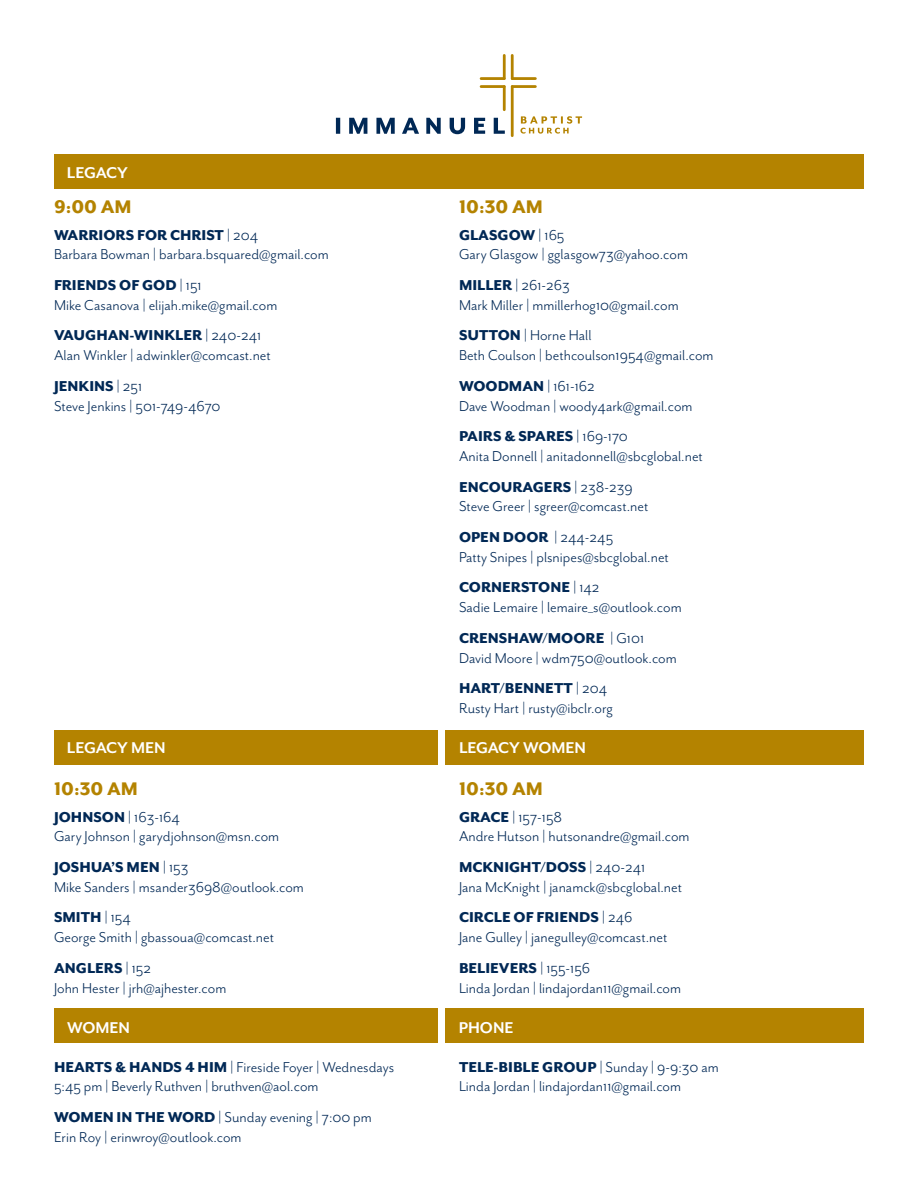
<style>
.page{position:relative;width:918px;height:1188px;background:#fff}
.page>*{position:absolute;margin:0;border:0;box-sizing:border-box;transform-origin:0 0}
.t1{font:800 21px "Mr Eaves San OT";color:#b48300}
.t2{font:700 18px "Mr Eaves Mod OT";color:#fff}
.t3{font:16.5px/19.8px "Mr Eaves San OT";color:#002855}
.t4{font:800 16.5px "Mr Eaves San OT";color:#002855}
.s1{font-weight:800}
.s2{font-weight:400}
</style>
<div class="page">
<svg style="left:336px;top:118px;width:169px;height:16px"></svg>
<hr style="left:503px;top:87px;width:3px;height:23px;background:#b48300">
<hr style="left:511px;top:87px;width:3px;height:49px;background:#b48300">
<hr style="left:503px;top:55px;width:3px;height:24px;background:#b48300">
<hr style="left:511px;top:55px;width:3px;height:24px;background:#b48300">
<hr style="left:481px;top:85px;width:23px;height:3px;background:#b48300">
<hr style="left:512px;top:85px;width:23px;height:3px;background:#b48300">
<hr style="left:481px;top:77px;width:23px;height:3px;background:#b48300">
<hr style="left:512px;top:77px;width:23px;height:3px;background:#b48300">
<svg style="left:520px;top:116px;width:62px;height:18px"></svg>
<div style="left:446px;top:730px;width:418px;height:35px;background:#b48300"></div>
<div style="left:54px;top:154px;width:810px;height:34px;background:#b48300"></div>
<div style="left:54px;top:730px;width:383px;height:35px;background:#b48300"></div>
<div style="left:446px;top:1008px;width:418px;height:35px;background:#b48300"></div>
<div style="left:54px;top:1008px;width:383px;height:35px;background:#b48300"></div>
<p class="t2" style="left:67px;top:162px;width:63px">LEGACY</p>
<p class="t1" style="left:54px;top:196px;width:79px">9:00 AM</p>
<p class="t3" style="left:54px;top:225px;width:276px"><span class="s1">WARRIORS FOR CHRIST</span> | 204<br>Barbara Bowman | barbara.bsquared@gmail.com</p>
<p class="t3" style="left:54px;top:275px;width:225px"><span class="s1">FRIENDS OF GOD</span> | 151<br>Mike Casanova | elijah.mike@gmail.com</p>
<p class="t3" style="left:54px;top:326px;width:218px"><span class="s1">VAUGHAN-WINKLER</span> | 240-241<br>Alan Winkler | adwinkler@comcast.net</p>
<p class="t3" style="left:54px;top:376px;width:168px"><span class="s1">JENKINS</span> | 251<br>Steve Jenkins | 501-749-4670</p>
<p class="t1" style="left:459px;top:196px;width:85px">10:30 AM</p>
<p class="t3" style="left:459px;top:225px;width:231px"><span class="s1">GLASGOW</span> | 165<br>Gary Glasgow | gglasgow73@yahoo.com</p>
<p class="t3" style="left:459px;top:275px;width:221px"><span class="s1">MILLER</span> | 261-263<br>Mark Miller | mmillerhog10@gmail.com</p>
<p class="t3" style="left:459px;top:326px;width:256px"><span class="s1">SUTTON</span> | Horne Hall<br>Beth Coulson | bethcoulson1954@gmail.com</p>
<p class="t3" style="left:459px;top:376px;width:137px"><span class="s1">WOODMAN</span> | 161-162</p>
<p class="t3" style="left:459px;top:396px;width:235px">Dave Woodman | woody4ark@gmail.com</p>
<p class="t4" style="left:459px;top:427px;width:170px">PAIRS &amp; SPARES <span class="s2">| 169-170</span></p>
<p class="t3" style="left:459px;top:446px;width:245px">Anita Donnell | anitadonnell@sbcglobal.net</p>
<p class="t3" style="left:459px;top:477px;width:191px"><span class="s1">ENCOURAGERS</span> | 238-239<br>Steve Greer | sgreer@comcast.net</p>
<p class="t4" style="left:459px;top:528px;width:156px">OPEN DOOR <span class="s2">| 244-245</span></p>
<p class="t3" style="left:459px;top:547px;width:211px">Patty Snipes | plsnipes@sbcglobal.net</p>
<p class="t4" style="left:459px;top:579px;width:142px">CORNERSTONE <span class="s2">| 142</span></p>
<p class="t3" style="left:459px;top:598px;width:224px">Sadie Lemaire | lemaire_s@outlook.com</p>
<p class="t3" style="left:459px;top:628px;width:219px"><span class="s1">CRENSHAW/MOORE</span> | G101<br>David Moore | wdm750@outlook.com</p>
<p class="t3" style="left:459px;top:679px;width:156px"><span class="s1">HART/BENNETT</span> | 204<br>Rusty Hart | rusty@ibclr.org</p>
<p class="t2" style="left:67px;top:737px;width:100px">LEGACY MEN</p>
<p class="t2" style="left:459px;top:737px;width:129px">LEGACY WOMEN</p>
<p class="t1" style="left:54px;top:777px;width:85px">10:30 AM</p>
<p class="t3" style="left:54px;top:807px;width:127px"><span class="s1">JOHNSON</span> | 163-164</p>
<p class="t3" style="left:54px;top:827px;width:227px">Gary Johnson | garydjohnson@msn.com</p>
<p class="t4" style="left:54px;top:858px;width:136px">JOSHUA’S MEN <span class="s2">| 153</span></p>
<p class="t3" style="left:54px;top:877px;width:251px">Mike Sanders | msander3698@outlook.com</p>
<p class="t4" style="left:54px;top:908px;width:78px">SMITH <span class="s2">| 154</span></p>
<p class="t3" style="left:54px;top:928px;width:222px">George Smith | gbassoua@comcast.net</p>
<p class="t3" style="left:54px;top:958px;width:174px"><span class="s1">ANGLERS</span> | 152<br>John Hester | jrh@ajhester.com</p>
<p class="t1" style="left:459px;top:777px;width:85px">10:30 AM</p>
<p class="t3" style="left:459px;top:807px;width:105px"><span class="s1">GRACE</span> | 157-158</p>
<p class="t3" style="left:459px;top:827px;width:232px">Andre Hutson | hutsonandre@gmail.com</p>
<p class="t3" style="left:459px;top:857px;width:225px"><span class="s1">MCKNIGHT/DOSS</span> | 240-241<br>Jana McKnight | janamck@sbcglobal.net</p>
<p class="t4" style="left:459px;top:908px;width:175px">CIRCLE OF FRIENDS <span class="s2">| 246</span></p>
<p class="t3" style="left:459px;top:928px;width:210px">Jane Gulley | janegulley@comcast.net</p>
<p class="t3" style="left:459px;top:958px;width:224px"><span class="s1">BELIEVERS</span> | 155-156<br>Linda Jordan | lindajordan11@gmail.com</p>
<p class="t2" style="left:459px;top:1018px;width:56px">PHONE</p>
<p class="t3" style="left:459px;top:1057px;width:261px"><span class="s1">TELE-BIBLE GROUP</span> | Sunday | 9-9:30 am</p>
<p class="t3" style="left:459px;top:1077px;width:224px">Linda Jordan | lindajordan11@gmail.com</p>
<p class="t2" style="left:67px;top:1018px;width:65px">WOMEN</p>
<p class="t3" style="left:54px;top:1057px;width:342px"><span class="s1">HEARTS &amp; HANDS 4 HIM</span> | Fireside Foyer | Wednesdays<br>5:45 pm | Beverly Ruthven | bruthven@aol.com</p>
<p class="t3" style="left:54px;top:1107px;width:319px"><span class="s1">WOMEN IN THE WORD</span> | Sunday evening | 7:00 pm<br>Erin Roy | erinwroy@outlook.com</p>
</div>
